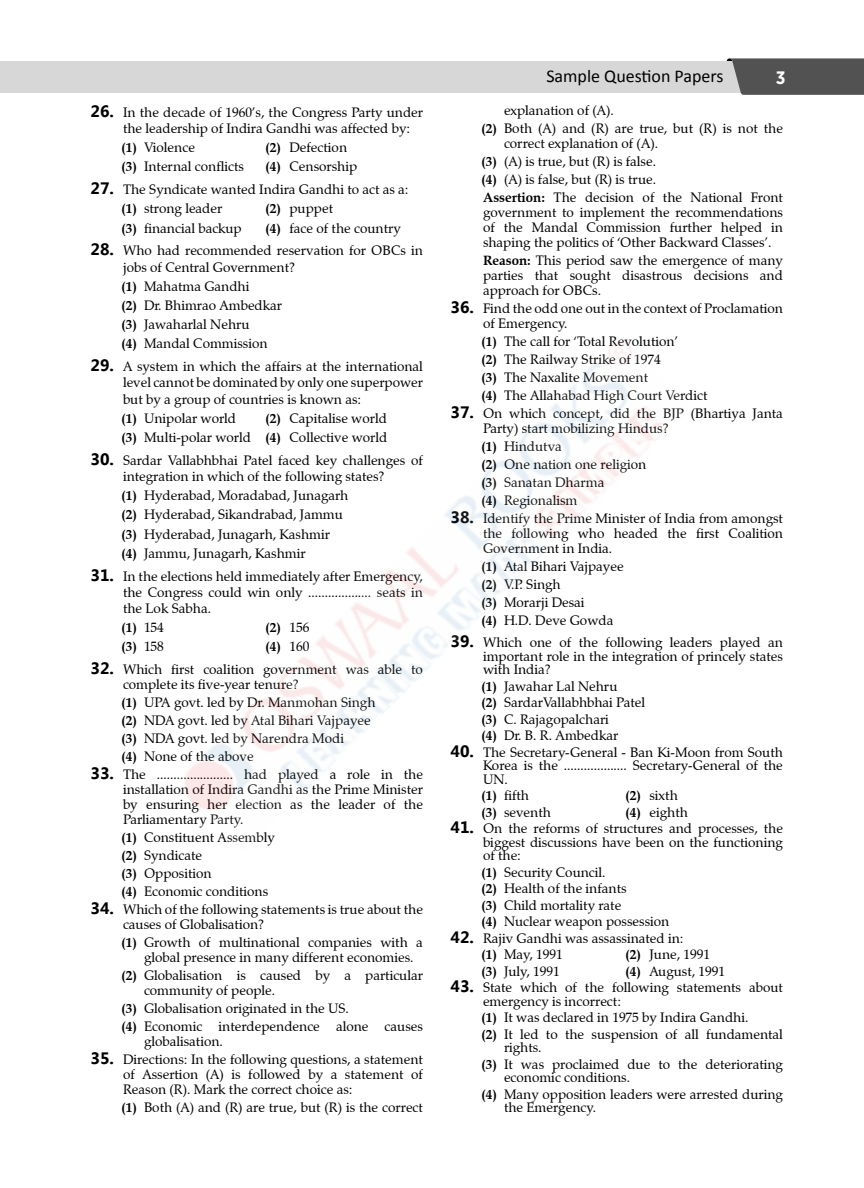
<style>
.page{position:relative;width:864px;height:1188px;background:#fff}
.page>*{position:absolute;margin:0;border:0;box-sizing:border-box;transform-origin:0 0}
.t1{font:18px "Calibri";color:#000}
.t2{font:700 18px "Gotham Narrow";color:#fff}
.t3{font:13.5px/18px "Zapf Calligraphic 801 BT";color:#000}
.t4{font:700 13.5px "Zapf Calligraphic 801 BT";color:#000}
.s1{font-family:"Gisha";font-weight:700;font-size:16.5px}
.s2{font-weight:700}
.s3{font-weight:400}
</style>
<div class="page">
<div style="left:0;top:61px;width:783px;height:32px;background:#d7d7d7"></div>
<svg style="left:727px;top:58px;width:137px;height:37px;background:#5d5d5d"></svg>
<p class="t3" style="left:123px;top:104px;width:302px;line-height:16.2px;text-indent:-32px"><span class="s1">26.</span> In the decade of 1960’s, the Congress Party under the leadership of Indira Gandhi was affected by:</p>
<p class="t3" style="left:122px;top:139px;width:75px"><span class="s2">(1)</span> Violence</p>
<p class="t3" style="left:266px;top:139px;width:83px"><span class="s2">(2)</span> Defection</p>
<p class="t3" style="left:122px;top:158px;width:124px"><span class="s2">(3)</span> Internal conflicts</p>
<p class="t3" style="left:266px;top:158px;width:93px"><span class="s2">(4)</span> Censorship</p>
<p class="t3" style="left:122px;top:180px;width:289px;line-height:19.2px;text-indent:-31px"><span class="s1">27.</span> The Syndicate wanted Indira Gandhi to act as a: <span class="s2">(1)</span> strong leader</p>
<p class="t3" style="left:266px;top:200px;width:69px"><span class="s2">(2)</span> puppet</p>
<p class="t3" style="left:122px;top:219px;width:122px"><span class="s2">(3)</span> financial backup</p>
<p class="t3" style="left:266px;top:219px;width:137px"><span class="s2">(4)</span> face of the country</p>
<p class="t3" style="left:123px;top:243px;width:301px;line-height:16.2px;text-indent:-32px"><span class="s1">28.</span> Who had recommended reservation for OBCs in jobs of Central Government?</p>
<p class="t3" style="left:122px;top:277px;width:162px;line-height:19.2px"><span class="s2">(1)</span> Mahatma Gandhi<br><span class="s2">(2)</span> Dr. Bhimrao Ambedkar <span class="s2">(3)</span> Jawaharlal Nehru<br><span class="s2">(4)</span> Mandal Commission</p>
<p class="t3" style="left:123px;top:358px;width:302px;line-height:16.2px;text-align:justify;text-indent:-32px"><span class="s1">29.</span> A system in which the affairs at the international level cannot be dominated by only one superpower but by a group of countries is known as:</p>
<p class="t3" style="left:122px;top:409px;width:116px"><span class="s2">(1)</span> Unipolar world</p>
<p class="t3" style="left:122px;top:409px;width:267px;line-height:19.2px;text-align:right"><span class="s2">(2)</span> Capitalise world<br><span class="s2">(3)</span> Multi-polar world <span class="s2">(4)</span> Collective world</p>
<p class="t3" style="left:91px;top:452px;width:334px;line-height:16.2px;text-align:center"><span class="s1">30.</span> Sardar Vallabhbhai Patel faced key challenges of integration in which of the following states?</p>
<p class="t3" style="left:122px;top:486px;width:228px;line-height:19.2px"><span class="s2">(1)</span> Hyderabad, Moradabad, Junagarh <span class="s2">(2)</span> Hyderabad, Sikandrabad, Jammu <span class="s2">(3)</span> Hyderabad, Junagarh, Kashmir <span class="s2">(4)</span> Jammu, Junagarh, Kashmir</p>
<p class="t3" style="left:123px;top:568px;width:301px;line-height:16.2px;text-align:justify;text-indent:-32px"><span class="s1">31.</span> In the elections held immediately after Emergency, the Congress could win only ................... seats in the Lok Sabha.</p>
<p class="t4" style="left:122px;top:619px;width:44px">(1) <span class="s3">154</span></p>
<p class="t4" style="left:266px;top:619px;width:45px">(2) <span class="s3">156</span></p>
<p class="t4" style="left:122px;top:638px;width:44px">(3) <span class="s3">158</span></p>
<p class="t4" style="left:266px;top:638px;width:45px">(4) <span class="s3">160</span></p>
<p class="t3" style="left:123px;top:662px;width:301px;line-height:15px;text-indent:-32px"><span class="s1">32.</span> Which first coalition government was able to complete its five-year tenure?</p>
<p class="t3" style="left:122px;top:694px;width:256px"><span class="s2">(1)</span> UPA govt. led by Dr. Manmohan Singh <span class="s2">(2)</span> NDA govt. led by Atal Bihari Vajpayee <span class="s2">(3)</span> NDA govt. led by Narendra Modi<br><span class="s2">(4)</span> None of the above</p>
<p class="t3" style="left:123px;top:767px;width:301px;line-height:15px;text-align:justify;text-indent:-32px"><span class="s1">33.</span> The ....................... had played a role in the installation of Indira Gandhi as the Prime Minister by ensuring her election as the leader of the Parliamentary Party.</p>
<p class="t3" style="left:122px;top:829px;width:155px"><span class="s2">(1)</span> Constituent Assembly <span class="s2">(2)</span> Syndicate<br><span class="s2">(3)</span> Opposition<br><span class="s2">(4)</span> Economic conditions</p>
<p class="t3" style="left:123px;top:902px;width:301px;line-height:15px;text-indent:-32px"><span class="s1">34.</span> Which of the following statements is true about the causes of Globalisation?</p>
<p class="t3" style="left:144px;top:935px;width:280px;line-height:15px;text-indent:-22px"><span class="s2">(1)</span> Growth of multinational companies with a global presence in many different economies.</p>
<p class="t3" style="left:144px;top:968px;width:281px;line-height:15px;text-indent:-22px"><span class="s2">(2)</span> Globalisation is caused by a particular community of people.</p>
<p class="t3" style="left:122px;top:1000px;width:303px"><span class="s2">(3)</span> Globalisation originated in the US.<br><span class="s2">(4)</span> Economic interdependence alone causes</p>
<p class="t3" style="left:144px;top:1033px;width:80px">globalisation.</p>
<p class="t3" style="left:123px;top:1052px;width:302px;line-height:15px;text-align:justify;text-indent:-32px"><span class="s1">35.</span> Directions: In the following questions, a statement of Assertion (A) is followed by a statement of Reason (R). Mark the correct choice as:</p>
<p class="t3" style="left:122px;top:1099px;width:303px"><span class="s2">(1)</span> Both (A) and (R) are true, but (R) is the correct</p>
<h1 class="t1" style="left:546px;top:65px;width:179px">Sample Question Papers</h1>
<h1 class="t2" style="left:776px;top:66px;width:11px">3</h1>
<p class="t3" style="left:482px;top:101px;width:303px;text-indent:23px">explanation of (A).<br><span class="s2">(2)</span> Both (A) and (R) are true, but (R) is not the</p>
<p class="t3" style="left:482px;top:134px;width:303px;text-indent:22px">correct explanation of (A).<br><span class="s2">(3)</span> (A) is true, but (R) is false.<br><span class="s2">(4)</span> (A) is false, but (R) is true.<br><span class="s2">Assertion:</span> The decision of the National Front</p>
<p class="t3" style="left:483px;top:204px;width:301px;line-height:15px;text-align:justify">government to implement the recommendations of the Mandal Commission further helped in shaping the politics of ‘Other Backward Classes’.</p>
<p class="t3" style="left:483px;top:252px;width:302px;line-height:15px;text-align:justify"><span class="s2">Reason:</span> This period saw the emergence of many parties that sought disastrous decisions and approach for OBCs.</p>
<p class="t3" style="left:483px;top:300px;width:301px;line-height:15px;text-indent:-32px"><span class="s1">36.</span> Find the odd one out in the context of Proclamation of Emergency.</p>
<p class="t3" style="left:482px;top:332px;width:227px"><span class="s2">(1)</span> The call for ‘Total Revolution’<br><span class="s2">(2)</span> The Railway Strike of 1974<br><span class="s2">(3)</span> The Naxalite Movement<br><span class="s2">(4)</span> The Allahabad High Court Verdict</p>
<p class="t3" style="left:483px;top:405px;width:301px;line-height:15px;text-indent:-32px"><span class="s1">37.</span> On which concept, did the BJP (Bhartiya Janta<br>Party) start mobilizing Hindus?</p>
<p class="t3" style="left:482px;top:437px;width:166px"><span class="s2">(1)</span> Hindutva<br><span class="s2">(2)</span> One nation one religion <span class="s2">(3)</span> Sanatan Dharma<br><span class="s2">(4)</span> Regionalism</p>
<p class="t3" style="left:483px;top:510px;width:301px;line-height:15px;text-align:justify;text-indent:-32px"><span class="s1">38.</span> Identify the Prime Minister of India from amongst the following who headed the first Coalition Government in India.</p>
<p class="t3" style="left:482px;top:557px;width:144px"><span class="s2">(1)</span> Atal Bihari Vajpayee <span class="s2">(2)</span> V.P. Singh<br><span class="s2">(3)</span> Morarji Desai<br><span class="s2">(4)</span> H.D. Deve Gowda</p>
<p class="t3" style="left:483px;top:636px;width:301px;line-height:13.5px;text-align:justify;text-indent:-32px"><span class="s1">39.</span> Which one of the following leaders played an important role in the integration of princely states with India?</p>
<p class="t3" style="left:482px;top:678px;width:165px;line-height:16.5px"><span class="s2">(1)</span> Jawahar Lal Nehru<br><span class="s2">(2)</span> SardarVallabhbhai Patel <span class="s2">(3)</span> C. Rajagopalchari<br><span class="s2">(4)</span> Dr. B. R. Ambedkar</p>
<p class="t3" style="left:483px;top:746px;width:302px;line-height:13.5px;text-align:justify;text-indent:-32px"><span class="s1">40.</span> The Secretary-General - Ban Ki-Moon from South Korea is the ................... Secretary-General of the UN.</p>
<p class="t3" style="left:482px;top:787px;width:49px"><span class="s2">(1)</span> fifth</p>
<p class="t3" style="left:626px;top:787px;width:54px"><span class="s2">(2)</span> sixth</p>
<p class="t3" style="left:482px;top:803px;width:71px"><span class="s2">(3)</span> seventh</p>
<p class="t3" style="left:626px;top:803px;width:64px"><span class="s2">(4)</span> eighth</p>
<p class="t3" style="left:483px;top:822px;width:302px;line-height:13.5px;text-align:justify;text-indent:-32px"><span class="s1">41.</span> On the reforms of structures and processes, the biggest discussions have been on the functioning of the:</p>
<p class="t3" style="left:482px;top:864px;width:189px;line-height:16.5px"><span class="s2">(1)</span> Security Council.<br><span class="s2">(2)</span> Health of the infants<br><span class="s2">(3)</span> Child mortality rate<br><span class="s2">(4)</span> Nuclear weapon possession</p>
<p class="t3" style="left:482px;top:930px;width:204px;line-height:16.5px;text-indent:-31px"><span class="s1">42.</span> Rajiv Gandhi was assassinated in: <span class="s2">(1)</span> May, 1991</p>
<p class="t3" style="left:626px;top:946px;width:86px"><span class="s2">(2)</span> June, 1991</p>
<p class="t3" style="left:482px;top:962px;width:80px"><span class="s2">(3)</span> July, 1991</p>
<p class="t3" style="left:626px;top:962px;width:101px"><span class="s2">(4)</span> August, 1991</p>
<p class="t3" style="left:483px;top:981px;width:301px;line-height:13.5px;text-indent:-32px"><span class="s1">43.</span> State which of the following statements about emergency is incorrect:</p>
<p class="t3" style="left:482px;top:1010px;width:303px;line-height:16.5px"><span class="s2">(1)</span> It was declared in 1975 by Indira Gandhi.<br><span class="s2">(2)</span> It led to the suspension of all fundamental</p>
<p class="t3" style="left:482px;top:1040px;width:303px;line-height:16.5px;text-indent:22px">rights.<br><span class="s2">(3)</span> It was proclaimed due to the deteriorating</p>
<p class="t3" style="left:482px;top:1070px;width:303px;line-height:16.5px;text-indent:22px">economic conditions.<br><span class="s2">(4)</span> Many opposition leaders were arrested during</p>
<p class="t3" style="left:504px;top:1099px;width:93px">the Emergency.</p>
</div>
